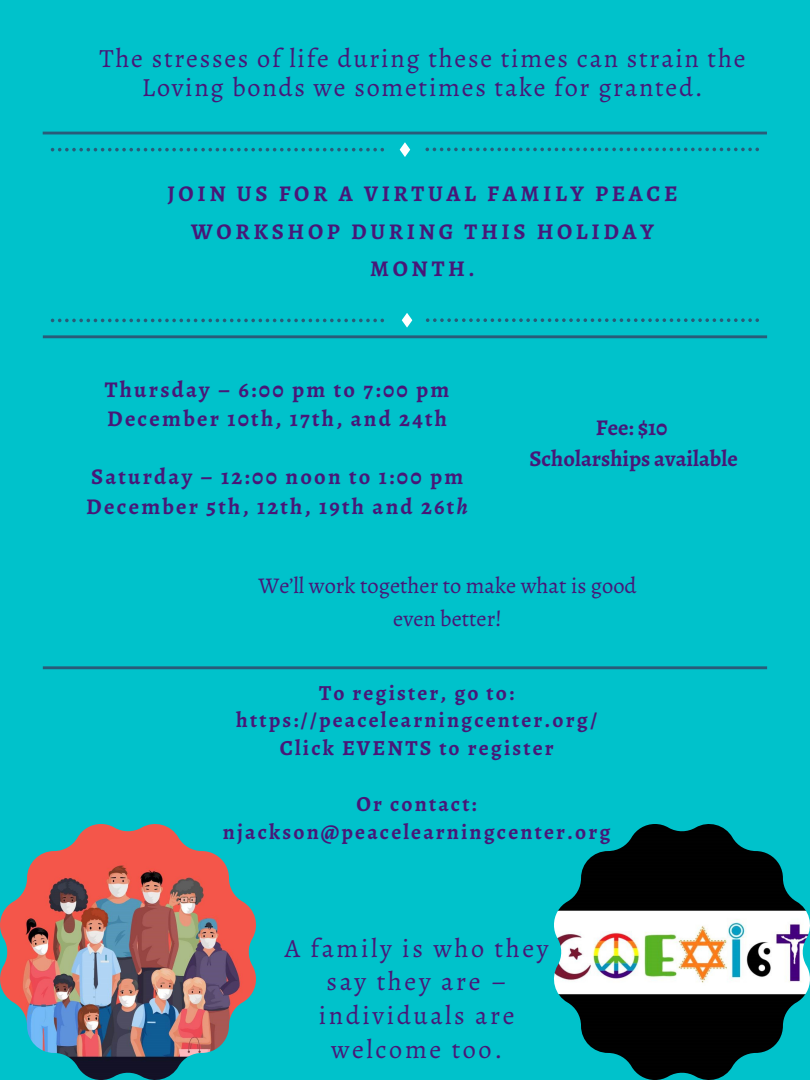
<style>
.page{position:relative;width:810px;height:1080px;background:#00c2cb}
.page>*{position:absolute;margin:0;border:0;box-sizing:border-box;transform-origin:0 0}
.t1{font:26.25px/29.1px "Alegreya";letter-spacing:.065em;color:#481778;text-align:center}
.t2{font:26.25px/33.8px "Alegreya";letter-spacing:.1em;color:#481778;text-align:center}
.t3{font:700 22.5px/29.1px "Alegreya";letter-spacing:.1em;color:#481778}
.t4{font:700 22.5px/37.5px "Alegreya";letter-spacing:.16em;color:#481778;text-align:center}
.t5{font:22.5px/32.8px "Alegreya";color:#481778;text-align:center}
.t6{font:700 22.5px/31.4px "Alegreya";color:#481778;text-align:center}
.t7{font:700 21.5px/27.8px "Alegreya";letter-spacing:.1em;color:#481778;text-align:center}
.s1{font-style:italic}
</style>
<div class="page">
<svg style="left:43px;top:132px;width:724px;height:2px"></svg>
<svg style="left:43px;top:335px;width:724px;height:3px"></svg>
<svg style="left:400px;top:142px;width:10px;height:15px"></svg>
<svg style="left:51px;top:148px;width:333px;height:3px"></svg>
<svg style="left:425px;top:148px;width:334px;height:3px"></svg>
<svg style="left:402px;top:313px;width:10px;height:14px"></svg>
<svg style="left:426px;top:318px;width:333px;height:4px"></svg>
<svg style="left:51px;top:319px;width:333px;height:3px"></svg>
<svg style="left:43px;top:666px;width:724px;height:3px"></svg>
<img style="left:0;top:824px;width:256px;height:256px">
<img style="left:554px;top:824px;width:256px;height:256px">
<p class="t1" style="left:99px;top:44px;width:648px">The stresses of life during these times can strain the<br>Loving bonds we sometimes take for granted.</p>
<p class="t4" style="left:168px;top:175px;width:511px">JOIN US FOR A VIRTUAL FAMILY PEACE<br>WORKSHOP DURING THIS HOLIDAY<br>MONTH.</p>
<p class="t3" style="left:105px;top:375px;width:346px">Thursday – 6:00 pm to 7:00 pm<br>December 10th, 17th, and 24th</p>
<p class="t3" style="left:86px;top:462px;width:383px">Saturday – 12:00 noon to 1:00 pm<br>December 5th, 12th, 19th and 26t<span class="s1">h</span></p>
<p class="t6" style="left:529px;top:412px;width:210px">Fee: $10<br>Scholarships available</p>
<p class="t5" style="left:258px;top:569px;width:380px">We’ll work together to make what is good even better!</p>
<p class="t7" style="left:236px;top:679px;width:362px">To register, go to: https://peacelearningcenter.org/<br>Click EVENTS to register</p>
<p class="t7" style="left:223px;top:790px;width:389px">Or contact: njackson@peacelearningcenter.org</p>
<p class="t2" style="left:285px;top:931px;width:265px">A family is who they say they are – individuals are welcome too.</p>
</div>
